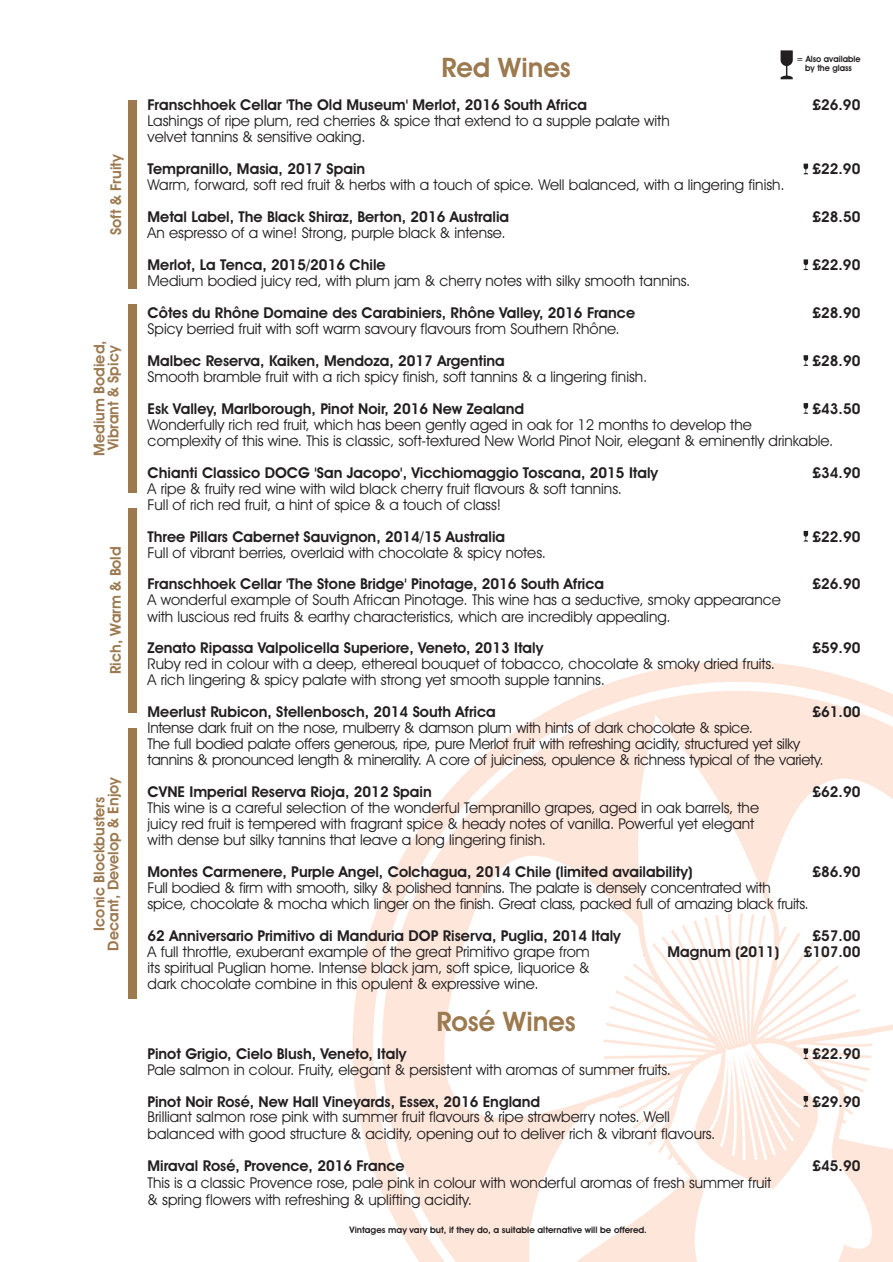
<style>
.page{position:relative;width:893px;height:1262px;background:#fff}
.page>*{position:absolute;margin:0;border:0;box-sizing:border-box;transform-origin:0 0}
.t1{font:700 27px "Avant Garde IT Cby BT";color:#9c794f}
.t2{font:15px/16px "Avant Garde IT Cby BT";color:#231f20}
.t3{font:700 15px "Avant Garde IT Cby BT";color:#231f20}
.t4{font:700 15px/14px "Avant Garde IT Cby BT";color:#9c794f;text-align:center}
.t5{font:700 9px "Avant Garde IT Cby BT";color:#231f20}
.t6{font:700 8.85px/9.1px "Avant Garde IT Cby BT";color:#231f20;text-align:center;scale:.96 1}
</style>
<div class="page">
<img style="left:352px;top:661px;width:540px;height:600px">
<svg style="left:803px;top:164px;width:5px;height:10px"></svg>
<svg style="left:803px;top:259px;width:5px;height:11px"></svg>
<svg style="left:803px;top:355px;width:5px;height:11px"></svg>
<svg style="left:803px;top:403px;width:5px;height:11px"></svg>
<svg style="left:803px;top:531px;width:5px;height:10px"></svg>
<svg style="left:803px;top:1048px;width:5px;height:11px"></svg>
<svg style="left:803px;top:1096px;width:5px;height:10px"></svg>
<div style="left:128px;top:100px;width:9px;height:189px;background:#9c794f"></div>
<div style="left:128px;top:304px;width:9px;height:188px;background:#9c794f"></div>
<div style="left:128px;top:508px;width:9px;height:204px;background:#9c794f"></div>
<div style="left:128px;top:728px;width:9px;height:270px;background:#9c794f"></div>
<svg style="left:780px;top:50px;width:12px;height:29px"></svg>
<p class="t4" style="left:110px;top:235px;width:82px;rotate:-90deg">Soft &amp; Fruity</p>
<p class="t4" style="left:94px;top:455px;width:117px;rotate:-90deg">Medium Bodied,<br>Vibrant &amp; Spicy</p>
<p class="t4" style="left:110px;top:674px;width:129px;rotate:-90deg">Rich, Warm &amp; Bold</p>
<p class="t4" style="left:94px;top:950px;width:175px;rotate:-90deg">Iconic Blockbusters<br>Decant, Develop &amp; Enjoy</p>
<p class="t6" style="left:796px;top:55px;width:68px">= Also available by the glass</p>
<h1 class="t1" style="left:441px;top:57px;width:131px">Red Wines</h1>
<p class="t3" style="left:148px;top:100px;width:441px">Franschhoek Cellar 'The Old Museum' Merlot, 2016 South Africa</p>
<p class="t3" style="left:812px;top:100px;width:49px">£26.90</p>
<p class="t2" style="left:148px;top:115px;width:523px">Lashings of ripe plum, red cherries &amp; spice that extend to a supple palate with velvet tannins &amp; sensitive oaking.</p>
<p class="t3" style="left:148px;top:164px;width:219px">Tempranillo, Masia, 2017 Spain</p>
<p class="t3" style="left:812px;top:164px;width:49px">£22.90</p>
<p class="t2" style="left:148px;top:178px;width:638px">Warm, forward, soft red fruit &amp; herbs with a touch of spice. Well balanced, with a lingering finish.</p>
<p class="t3" style="left:148px;top:211px;width:363px">Metal Label, The Black Shiraz, Berton, 2016 Australia</p>
<p class="t3" style="left:812px;top:211px;width:49px">£28.50</p>
<p class="t2" style="left:148px;top:226px;width:359px">An espresso of a wine! Strong, purple black &amp; intense.</p>
<p class="t3" style="left:148px;top:259px;width:239px">Merlot, La Tenca, 2015/2016 Chile</p>
<p class="t3" style="left:812px;top:259px;width:49px">£22.90</p>
<p class="t2" style="left:148px;top:274px;width:544px">Medium bodied juicy red, with plum jam &amp; cherry notes with silky smooth tannins.</p>
<p class="t3" style="left:148px;top:307px;width:489px">Côtes du Rhône Domaine des Carabiniers, Rhône Valley, 2016 France</p>
<p class="t3" style="left:812px;top:307px;width:49px">£28.90</p>
<p class="t2" style="left:148px;top:322px;width:474px">Spicy berried fruit with soft warm savoury flavours from Southern Rhône.</p>
<p class="t3" style="left:148px;top:355px;width:359px">Malbec Reserva, Kaiken, Mendoza, 2017 Argentina</p>
<p class="t3" style="left:812px;top:355px;width:49px">£28.90</p>
<p class="t2" style="left:148px;top:370px;width:501px">Smooth bramble fruit with a rich spicy finish, soft tannins &amp; a lingering finish.</p>
<p class="t3" style="left:148px;top:403px;width:378px">Esk Valley, Marlborough, Pinot Noir, 2016 New Zealand</p>
<p class="t3" style="left:812px;top:403px;width:49px">£43.50</p>
<p class="t2" style="left:148px;top:418px;width:687px">Wonderfully rich red fruit, which has been gently aged in oak for 12 months to develop the<br>complexity of this wine. This is classic, soft-textured New World Pinot Noir, elegant &amp; eminently drinkable.</p>
<p class="t3" style="left:148px;top:467px;width:512px">Chianti Classico DOCG 'San Jacopo', Vicchiomaggio Toscana, 2015 Italy</p>
<p class="t3" style="left:812px;top:467px;width:49px">£34.90</p>
<p class="t2" style="left:148px;top:482px;width:476px">A ripe &amp; fruity red wine with wild black cherry fruit flavours &amp; soft tannins.<br>Full of rich red fruit, a hint of spice &amp; a touch of class!</p>
<p class="t3" style="left:148px;top:531px;width:359px">Three Pillars Cabernet Sauvignon, 2014/15 Australia</p>
<p class="t3" style="left:812px;top:531px;width:49px">£22.90</p>
<p class="t2" style="left:148px;top:546px;width:400px">Full of vibrant berries, overlaid with chocolate &amp; spicy notes.</p>
<p class="t3" style="left:148px;top:579px;width:458px">Franschhoek Cellar 'The Stone Bridge' Pinotage, 2016 South Africa</p>
<p class="t3" style="left:812px;top:579px;width:49px">£26.90</p>
<p class="t2" style="left:148px;top:593px;width:634px">A wonderful example of South African Pinotage. This wine has a seductive, smoky appearance with luscious red fruits &amp; earthy characteristics, which are incredibly appealing.</p>
<p class="t3" style="left:148px;top:642px;width:397px">Zenato Ripassa Valpolicella Superiore, Veneto, 2013 Italy</p>
<p class="t3" style="left:812px;top:642px;width:49px">£59.90</p>
<p class="t2" style="left:148px;top:657px;width:629px">Ruby red in colour with a deep, ethereal bouquet of tobacco, chocolate &amp; smoky dried fruits.<br>A rich lingering &amp; spicy palate with strong yet smooth supple tannins.</p>
<p class="t3" style="left:148px;top:706px;width:350px">Meerlust Rubicon, Stellenbosch, 2014 South Africa</p>
<p class="t3" style="left:812px;top:706px;width:49px">£61.00</p>
<p class="t2" style="left:148px;top:721px;width:677px">Intense dark fruit on the nose, mulberry &amp; damson plum with hints of dark chocolate &amp; spice.<br>The full bodied palate offers generous, ripe, pure Merlot fruit with refreshing acidity, structured yet silky tannins &amp; pronounced length &amp; minerality. A core of juiciness, opulence &amp; richness typical of the variety.</p>
<p class="t3" style="left:148px;top:786px;width:286px">CVNE Imperial Reserva Rioja, 2012 Spain</p>
<p class="t3" style="left:812px;top:786px;width:49px">£62.90</p>
<p class="t2" style="left:148px;top:801px;width:613px">This wine is a careful selection of the wonderful Tempranillo grapes, aged in oak barrels, the juicy red fruit is tempered with fragrant spice &amp; heady notes of vanilla. Powerful yet elegant with dense but silky tannins that leave a long lingering finish.</p>
<p class="t3" style="left:148px;top:866px;width:546px">Montes Carmenere, Purple Angel, Colchagua, 2014 Chile (limited availability)</p>
<p class="t3" style="left:812px;top:866px;width:49px">£86.90</p>
<p class="t2" style="left:148px;top:881px;width:662px">Full bodied &amp; firm with smooth, silky &amp; polished tannins. The palate is densely concentrated with spice, chocolate &amp; mocha which linger on the finish. Great class, packed full of amazing black fruits.</p>
<p class="t3" style="left:148px;top:930px;width:475px">62 Anniversario Primitivo di Manduria DOP Riserva, Puglia, 2014 Italy</p>
<p class="t3" style="left:812px;top:930px;width:49px">£57.00</p>
<p class="t2" style="left:148px;top:945px;width:444px">A full throttle, exuberant example of the great Primitivo grape from</p>
<p class="t3" style="left:667px;top:946px;width:113px">Magnum (2011)</p>
<p class="t3" style="left:803px;top:946px;width:58px">£107.00</p>
<p class="t2" style="left:148px;top:961px;width:443px">its spiritual Puglian home. Intense black jam, soft spice, liquorice &amp; dark chocolate combine in this opulent &amp; expressive wine.</p>
<h1 class="t1" style="left:436px;top:1012px;width:141px">Rosé Wines</h1>
<p class="t3" style="left:148px;top:1048px;width:260px">Pinot Grigio, Cielo Blush, Veneto, Italy</p>
<p class="t3" style="left:812px;top:1048px;width:49px">£22.90</p>
<p class="t2" style="left:148px;top:1063px;width:525px">Pale salmon in colour. Fruity, elegant &amp; persistent with aromas of summer fruits.</p>
<p class="t3" style="left:148px;top:1096px;width:394px">Pinot Noir Rosé, New Hall Vineyards, Essex, 2016 England</p>
<p class="t3" style="left:812px;top:1096px;width:49px">£29.90</p>
<p class="t2" style="left:148px;top:1110px;width:569px">Brilliant salmon rose pink with summer fruit flavours &amp; ripe strawberry notes. Well balanced with good structure &amp; acidity, opening out to deliver rich &amp; vibrant flavours.</p>
<p class="t3" style="left:148px;top:1160px;width:258px">Miraval Rosé, Provence, 2016 France</p>
<p class="t3" style="left:812px;top:1160px;width:49px">£45.90</p>
<p class="t2" style="left:148px;top:1176px;width:625px;line-height:16.5px">This is a classic Provence rose, pale pink in colour with wonderful aromas of fresh summer fruit &amp; spring flowers with refreshing &amp; uplifting acidity.</p>
<p class="t5" style="left:349px;top:1226px;width:299px">Vintages may vary but, if they do, a suitable alternative will be offered.</p>
</div>
